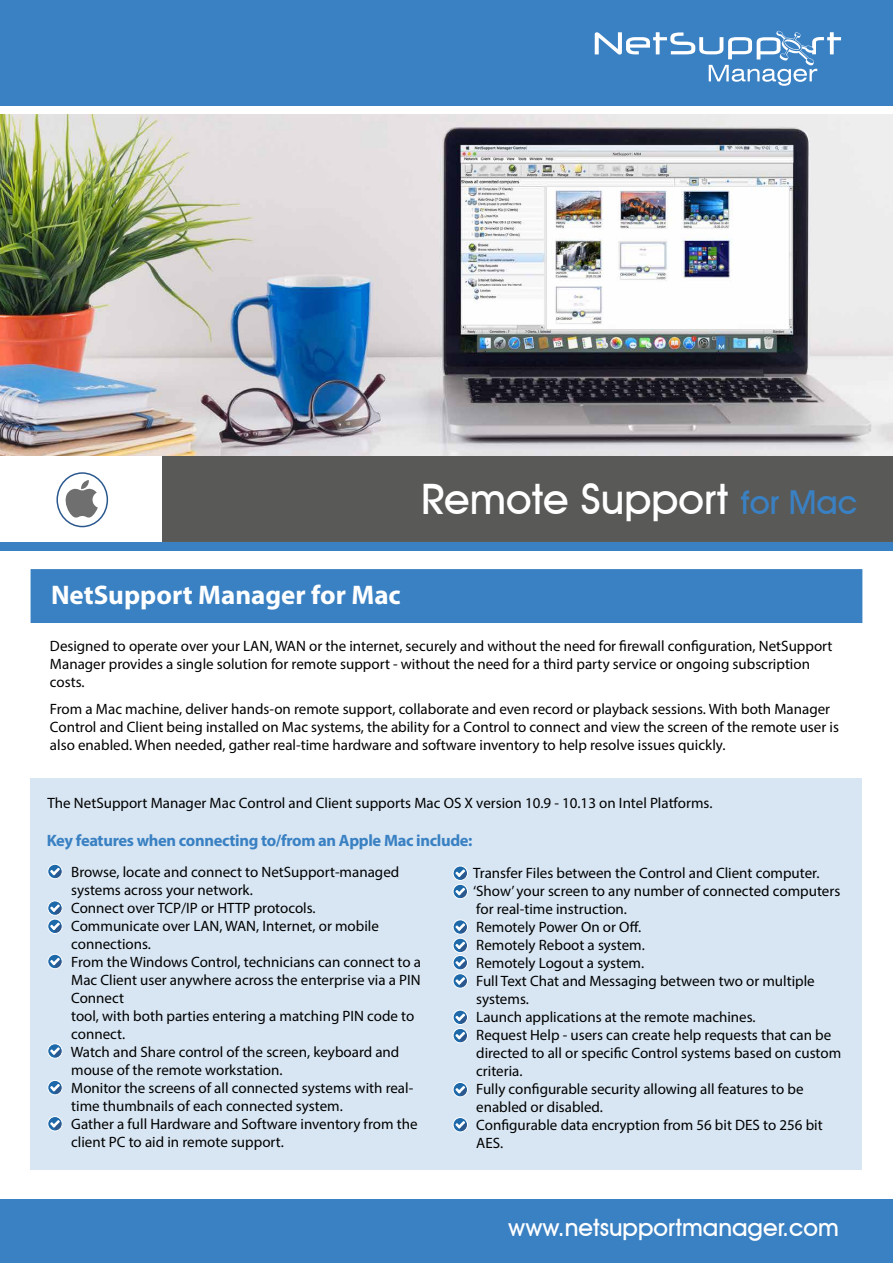
<style>
.page{position:relative;width:893px;height:1263px;background:#fff}
.page>*{position:absolute;margin:0;border:0;box-sizing:border-box;transform-origin:0 0}
.t1{font:500 42px "Avant Garde IT Cby BT";color:#fff}
.t2{font:700 27px "Myriad Pro";color:#fff}
.t3{font:500 24px "Avant Garde IT Cby BT";color:#fff}
.t4{font:700 16.5px "Myriad Pro";letter-spacing:-.02em;color:#3a81c3}
.t5{font:15px/18px "Myriad Pro";color:#000}
.s1{font-size:33px;color:#3a81c3}
</style>
<div class="page">
<div style="left:0;top:0;width:893px;height:106px;background:#3a81c3"></div>
<div style="left:0;top:1199px;width:893px;height:64px;background:#3a81c3"></div>
<svg style="left:595px;top:30px;width:246px;height:56px"></svg>
<div style="left:162px;top:455px;width:731px;height:91px;background:#595958"></div>
<div style="left:0;top:542px;width:893px;height:9px;background:#3a81c3"></div>
<div style="left:31px;top:569px;width:831px;height:54px;background:#3a81c3;border:3px solid #3a81c3"></div>
<div style="left:56px;top:472px;width:52px;height:55px;border:2px solid #2b588e;border-radius:50%"></div>
<svg style="left:66px;top:480px;width:32px;height:38px"></svg>
<div style="left:31px;top:778px;width:831px;height:391px;background:#d8e6f3"></div>
<img style="left:0;top:115px;width:893px;height:340px">
<svg style="left:48px;top:864px;width:14px;height:15px"></svg>
<svg style="left:50px;top:868px;width:12px;height:10px"></svg>
<div style="left:48px;top:864px;width:14px;height:15px;border:1px solid #fff;border-radius:50%"></div>
<svg style="left:50px;top:904px;width:12px;height:11px"></svg>
<div style="left:48px;top:901px;width:14px;height:14px;border:1px solid #fff;border-radius:50%"></div>
<svg style="left:50px;top:922px;width:12px;height:11px"></svg>
<div style="left:48px;top:919px;width:14px;height:14px;border:1px solid #fff;border-radius:50%"></div>
<svg style="left:48px;top:954px;width:14px;height:15px"></svg>
<svg style="left:50px;top:958px;width:12px;height:10px"></svg>
<div style="left:48px;top:954px;width:14px;height:15px;border:1px solid #fff;border-radius:50%"></div>
<svg style="left:50px;top:1047px;width:12px;height:11px"></svg>
<div style="left:48px;top:1044px;width:14px;height:14px;border:1px solid #fff;border-radius:50%"></div>
<svg style="left:48px;top:1116px;width:14px;height:15px"></svg>
<svg style="left:50px;top:1120px;width:12px;height:11px"></svg>
<div style="left:48px;top:1116px;width:14px;height:15px;border:1px solid #fff;border-radius:50%"></div>
<div style="left:48px;top:1080px;width:14px;height:15px;background:#1e69aa;border-radius:50%"></div>
<svg style="left:50px;top:1084px;width:12px;height:10px"></svg>
<div style="left:48px;top:1080px;width:14px;height:15px;border:1px solid #fff;border-radius:50%"></div>
<svg style="left:455px;top:923px;width:12px;height:11px"></svg>
<div style="left:453px;top:920px;width:14px;height:14px;border:1px solid #fff;border-radius:50%"></div>
<svg style="left:453px;top:938px;width:14px;height:15px"></svg>
<svg style="left:455px;top:942px;width:12px;height:10px"></svg>
<div style="left:453px;top:938px;width:14px;height:15px;border:1px solid #fff;border-radius:50%"></div>
<svg style="left:455px;top:869px;width:12px;height:11px"></svg>
<div style="left:453px;top:866px;width:14px;height:14px;border:1px solid #fff;border-radius:50%"></div>
<svg style="left:453px;top:884px;width:14px;height:15px"></svg>
<svg style="left:455px;top:888px;width:12px;height:10px"></svg>
<div style="left:453px;top:884px;width:14px;height:15px;border:1px solid #fff;border-radius:50%"></div>
<svg style="left:453px;top:1082px;width:14px;height:15px"></svg>
<svg style="left:455px;top:1086px;width:12px;height:10px"></svg>
<div style="left:453px;top:1082px;width:14px;height:15px;border:1px solid #fff;border-radius:50%"></div>
<svg style="left:453px;top:1117px;width:14px;height:15px"></svg>
<svg style="left:455px;top:1121px;width:12px;height:11px"></svg>
<div style="left:453px;top:1117px;width:14px;height:15px;border:1px solid #fff;border-radius:50%"></div>
<svg style="left:453px;top:955px;width:14px;height:15px"></svg>
<svg style="left:455px;top:959px;width:12px;height:11px"></svg>
<div style="left:453px;top:955px;width:14px;height:15px;border:1px solid #fff;border-radius:50%"></div>
<div style="left:453px;top:974px;width:14px;height:14px;background:#1e69aa;border-radius:50%"></div>
<svg style="left:455px;top:977px;width:12px;height:11px"></svg>
<div style="left:453px;top:974px;width:14px;height:14px;border:1px solid #fff;border-radius:50%"></div>
<svg style="left:455px;top:1013px;width:12px;height:11px"></svg>
<div style="left:453px;top:1010px;width:14px;height:14px;border:1px solid #fff;border-radius:50%"></div>
<svg style="left:453px;top:1028px;width:14px;height:15px"></svg>
<svg style="left:455px;top:1032px;width:12px;height:10px"></svg>
<div style="left:453px;top:1028px;width:14px;height:15px;border:1px solid #fff;border-radius:50%"></div>
<h1 class="t1" style="left:421px;top:474px;width:438px">Remote Support <span class="s1">for Mac</span></h1>
<h2 class="t2" style="left:51px;top:577px;width:351px">NetSupport Manager for Mac</h2>
<p class="t5" style="left:50px;top:637px;width:784px">Designed to operate over your LAN, WAN or the internet, securely and without the need for firewall configuration, NetSupport<br>Manager provides a single solution for remote support - without the need for a third party service or ongoing subscription costs.</p>
<p class="t5" style="left:50px;top:699px;width:790px">From a Mac machine, deliver hands-on remote support, collaborate and even record or playback sessions. With both Manager<br>Control and Client being installed on Mac systems, the ability for a Control to connect and view the screen of the remote user is also enabled. When needed, gather real-time hardware and software inventory to help resolve issues quickly.</p>
<p class="t5" style="left:48px;top:793px;width:666px">The NetSupport Manager Mac Control and Client supports Mac OS X version 10.9 - 10.13 on Intel Platforms.</p>
<p class="t4" style="left:47px;top:830px;width:427px">Key features when connecting to/from an Apple Mac include:</p>
<p class="t5" style="left:71px;top:862px;width:352px">Browse, locate and connect to NetSupport-managed systems across your network.<br>Connect over TCP/IP or HTTP protocols.<br>Communicate over LAN, WAN, Internet, or mobile connections.<br>From the Windows Control, technicians can connect to a Mac Client user anywhere across the enterprise via a PIN Connect<br>tool, with both parties entering a matching PIN code to connect.<br>Watch and Share control of the screen, keyboard and mouse of the remote workstation.<br>Monitor the screens of all connected systems with real&shy;time thumbnails of each connected system.<br>Gather a full Hardware and Software inventory from the client PC to aid in remote support.</p>
<p class="t5" style="left:473px;top:863px;width:370px">Transfer Files between the Control and Client computer. ‘Show’ your screen to any number of connected computers for real-time instruction.<br>Remotely Power On or Off.<br>Remotely Reboot a system.<br>Remotely Logout a system.<br>Full Text Chat and Messaging between two or multiple systems.<br>Launch applications at the remote machines.<br>Request Help - users can create help requests that can be directed to all or specific Control systems based on custom criteria.<br>Fully configurable security allowing all features to be enabled or disabled.<br>Configurable data encryption from 56 bit DES to 256 bit AES.</p>
<h3 class="t3" style="left:508px;top:1212px;width:332px">www.netsupportmanager.com</h3>
</div>
